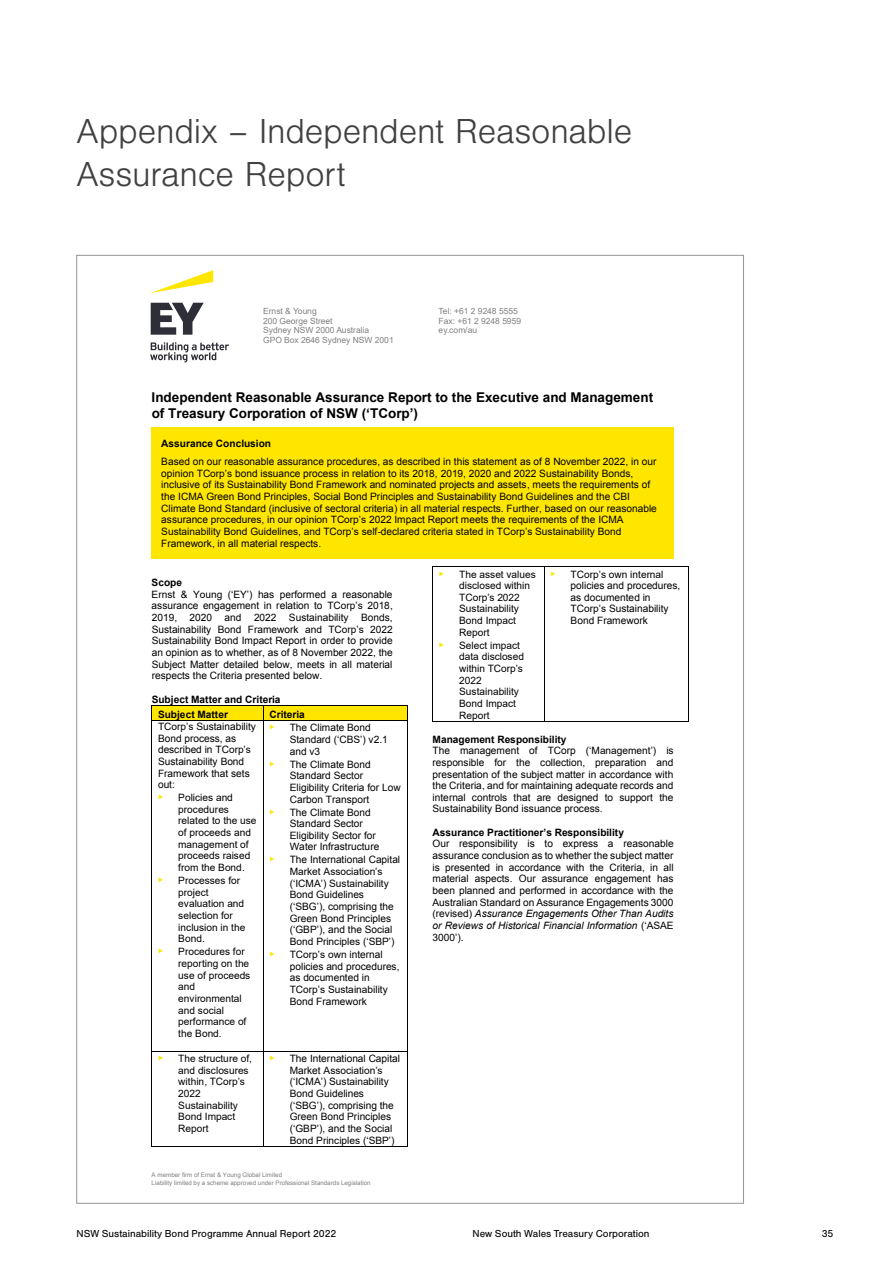
<style>
.page{position:relative;width:893px;height:1263px;background:#fff}
.page>*{position:absolute;margin:0;border:0;box-sizing:border-box;transform-origin:0 0}
.t1{font:300 36px/43.2px "Nimbus San";letter-spacing:-.005em;color:#414042}
.t2{font:700 13.5px/15.6px "Arial";color:#000}
.t3{font:10.5px "Nimbus San";letter-spacing:-.005em;color:#000}
.t4{font:10.2px/11.7px "Arial";letter-spacing:.005em;color:#000}
.t5{font:700 10.2px/15.1px "Arial";color:#000}
.t6{font:8.55px/9.6px "Arial";color:#808080}
.t7{font:6.15px/7.5px "Arial";color:#808080}
.s1{font-family:"EY Interstate";font-size:11.25px;color:#ffe600}
.s2{font-style:italic}
</style>
<div class="page">
<svg style="left:151px;top:270px;width:62px;height:23px"></svg>
<svg style="left:150px;top:303px;width:79px;height:59px"></svg>
<div style="left:152px;top:705px;width:111px;height:15px;background:#ffe600"></div>
<div style="left:264px;top:705px;width:143px;height:15px;background:#ffe600"></div>
<hr style="left:152px;top:705px;width:111px;height:1px;background:#000">
<hr style="left:264px;top:705px;width:143px;height:1px;background:#000">
<hr style="left:152px;top:720px;width:111px;height:1px;background:#000">
<svg style="left:263px;top:705px;width:1px;height:15px"></svg>
<hr style="left:264px;top:720px;width:143px;height:1px;background:#000">
<svg style="left:407px;top:705px;width:1px;height:15px"></svg>
<hr style="left:152px;top:720px;width:1px;height:331px;background:#000">
<hr style="left:263px;top:720px;width:1px;height:331px;background:#000">
<hr style="left:407px;top:720px;width:1px;height:331px;background:#000">
<hr style="left:152px;top:1051px;width:111px;height:1px;background:#000">
<hr style="left:264px;top:1051px;width:143px;height:1px;background:#000">
<hr style="left:152px;top:1051px;width:1px;height:95px;background:#000">
<hr style="left:152px;top:1146px;width:111px;height:1px;background:#000">
<hr style="left:263px;top:1051px;width:1px;height:95px;background:#000">
<hr style="left:264px;top:1146px;width:143px;height:1px;background:#000">
<hr style="left:407px;top:1051px;width:1px;height:95px;background:#000">
<hr style="left:433px;top:566px;width:111px;height:1px;background:#000">
<hr style="left:545px;top:566px;width:143px;height:1px;background:#000">
<hr style="left:433px;top:567px;width:1px;height:154px;background:#000">
<hr style="left:433px;top:721px;width:111px;height:1px;background:#000">
<hr style="left:544px;top:567px;width:1px;height:154px;background:#000">
<hr style="left:545px;top:721px;width:143px;height:1px;background:#000">
<hr style="left:688px;top:567px;width:1px;height:154px;background:#000">
<div style="left:152px;top:428px;width:522px;height:131px;background:#ffe600"></div>
<h1 class="t1" style="left:77px;top:111px;width:557px">Appendix – Independent Reasonable<br>Assurance Report</h1>
<p class="t6" style="left:263px;top:306px;width:132px">Ernst &amp; Young<br>200 George Street<br>Sydney NSW 2000 Australia<br>GPO Box 2646 Sydney NSW 2001</p>
<p class="t6" style="left:439px;top:306px;width:84px">Tel: +61 2 9248 5555<br>Fax: +61 2 9248 5959 ey.com/au</p>
<h2 class="t2" style="left:152px;top:390px;width:503px">Independent Reasonable Assurance Report to the Executive and Management of Treasury Corporation of NSW (‘TCorp’)</h2>
<p class="t5" style="left:161px;top:436px;width:111px">Assurance Conclusion</p>
<p class="t4" style="left:161px;top:456px;width:497px">Based on our reasonable assurance procedures, as described in this statement as of 8 November 2022, in our opinion TCorp’s bond issuance process in relation to its 2018, 2019, 2020 and 2022 Sustainability Bonds, inclusive of its Sustainability Bond Framework and nominated projects and assets, meets the requirements of the ICMA Green Bond Principles, Social Bond Principles and Sustainability Bond Guidelines and the CBI Climate Bond Standard (inclusive of sectoral criteria) in all material respects. Further, based on our reasonable assurance procedures, in our opinion TCorp’s 2022 Impact Report meets the requirements of the ICMA Sustainability Bond Guidelines, and TCorp’s self-declared criteria stated in TCorp’s Sustainability Bond Framework, in all material respects.</p>
<p class="t5" style="left:152px;top:575px;width:32px">Scope</p>
<p class="t4" style="left:152px;top:588px;width:243px;text-align:justify">Ernst &amp; Young (‘EY’) has performed a reasonable assurance engagement in relation to TCorp’s 2018, 2019, 2020 and 2022 Sustainability Bonds, Sustainability Bond Framework and TCorp’s 2022<br>Sustainability Bond Impact Report in order to provide an opinion as to whether, as of 8 November 2022, the Subject Matter detailed below, meets in all material respects the Criteria presented below.</p>
<p class="t5" style="left:158px;top:692px;width:124px;text-indent:-6px">Subject Matter and Criteria<br>Subject Matter</p>
<p class="t5" style="left:269px;top:707px;width:37px">Criteria</p>
<p class="t4" style="left:158px;top:720px;width:99px">TCorp’s Sustainability<br>Bond process, as described in TCorp’s<br>Sustainability Bond<br>Framework that sets out:</p>
<p class="t4" style="left:178px;top:792px;width:80px;text-indent:-20px"><span class="s1">•</span> Policies and procedures related to the use of proceeds and management of proceeds raised from the Bond.</p>
<p class="t4" style="left:178px;top:875px;width:69px;text-indent:-20px"><span class="s1">•</span> Processes for project evaluation and selection for inclusion in the<br>Bond.</p>
<p class="t4" style="left:178px;top:946px;width:74px;text-indent:-20px"><span class="s1">•</span> Procedures for reporting on the use of proceeds and environmental and social performance of the Bond.</p>
<p class="t4" style="left:290px;top:722px;width:100px;text-indent:-20px"><span class="s1">•</span> The Climate Bond<br>Standard (‘CBS’) v2.1 and v3</p>
<p class="t4" style="left:290px;top:758px;width:112px;text-indent:-20px"><span class="s1">•</span> The Climate Bond<br>Standard Sector<br>Eligibility Criteria for Low<br>Carbon Transport</p>
<p class="t4" style="left:290px;top:806px;width:91px;text-indent:-20px"><span class="s1">•</span> The Climate Bond<br>Standard Sector<br>Eligibility Sector for<br>Water Infrastructure</p>
<p class="t4" style="left:290px;top:854px;width:112px;text-indent:-20px"><span class="s1">•</span> The International Capital<br>Market Association’s (‘ICMA’) Sustainability<br>Bond Guidelines (‘SBG’), comprising the<br>Green Bond Principles (‘GBP’), and the Social<br>Bond Principles (‘SBP’)</p>
<p class="t4" style="left:290px;top:948px;width:111px;text-indent:-20px"><span class="s1">•</span> TCorp’s own internal policies and procedures, as documented in<br>TCorp’s Sustainability<br>Bond Framework</p>
<p class="t4" style="left:178px;top:1052px;width:75px;text-indent:-20px"><span class="s1">•</span> The structure of, and disclosures within, TCorp’s<br>2022<br>Sustainability<br>Bond Impact<br>Report</p>
<p class="t4" style="left:290px;top:1053px;width:112px;text-indent:-20px"><span class="s1">•</span> The International Capital<br>Market Association’s (‘ICMA’) Sustainability<br>Bond Guidelines (‘SBG’), comprising the<br>Green Bond Principles (‘GBP’), and the Social<br>Bond Principles (‘SBP’)</p>
<p class="t7" style="left:152px;top:1171px;width:221px">A member firm of Ernst &amp; Young Global Limited<br>Liability limited by a scheme approved under Professional Standards Legislation</p>
<p class="t4" style="left:459px;top:568px;width:78px;text-indent:-20px"><span class="s1">•</span> The asset values disclosed within<br>TCorp’s 2022<br>Sustainability<br>Bond Impact<br>Report</p>
<p class="t4" style="left:459px;top:639px;width:66px;text-indent:-20px"><span class="s1">•</span> Select impact data disclosed within TCorp’s<br>2022<br>Sustainability<br>Bond Impact<br>Report</p>
<p class="t4" style="left:571px;top:568px;width:111px;text-indent:-20px"><span class="s1">•</span> TCorp’s own internal policies and procedures, as documented in<br>TCorp’s Sustainability<br>Bond Framework</p>
<p class="t5" style="left:433px;top:732px;width:136px">Management Responsibility</p>
<p class="t4" style="left:433px;top:745px;width:243px;text-align:justify">The management of TCorp (‘Management’) is responsible for the collection, preparation and presentation of the subject matter in accordance with the Criteria, and for maintaining adequate records and internal controls that are designed to support the Sustainability Bond issuance process.</p>
<p class="t5" style="left:433px;top:825px;width:193px">Assurance Practitioner’s Responsibility</p>
<p class="t4" style="left:433px;top:838px;width:243px;text-align:justify">Our responsibility is to express a reasonable assurance conclusion as to whether the subject matter is presented in accordance with the Criteria, in all material aspects. Our assurance engagement has been planned and performed in accordance with the Australian Standard on Assurance Engagements 3000 (revised) <span class="s2">Assurance Engagements Other Than Audits or Reviews of Historical Financial Information</span> (‘ASAE 3000’).</p>
<p class="t3" style="left:77px;top:1228px;width:261px">NSW Sustainability Bond Programme Annual Report 2022</p>
<p class="t3" style="left:473px;top:1228px;width:178px">New South Wales Treasury Corporation</p>
<p class="t3" style="left:822px;top:1228px;width:13px">35</p>
</div>
